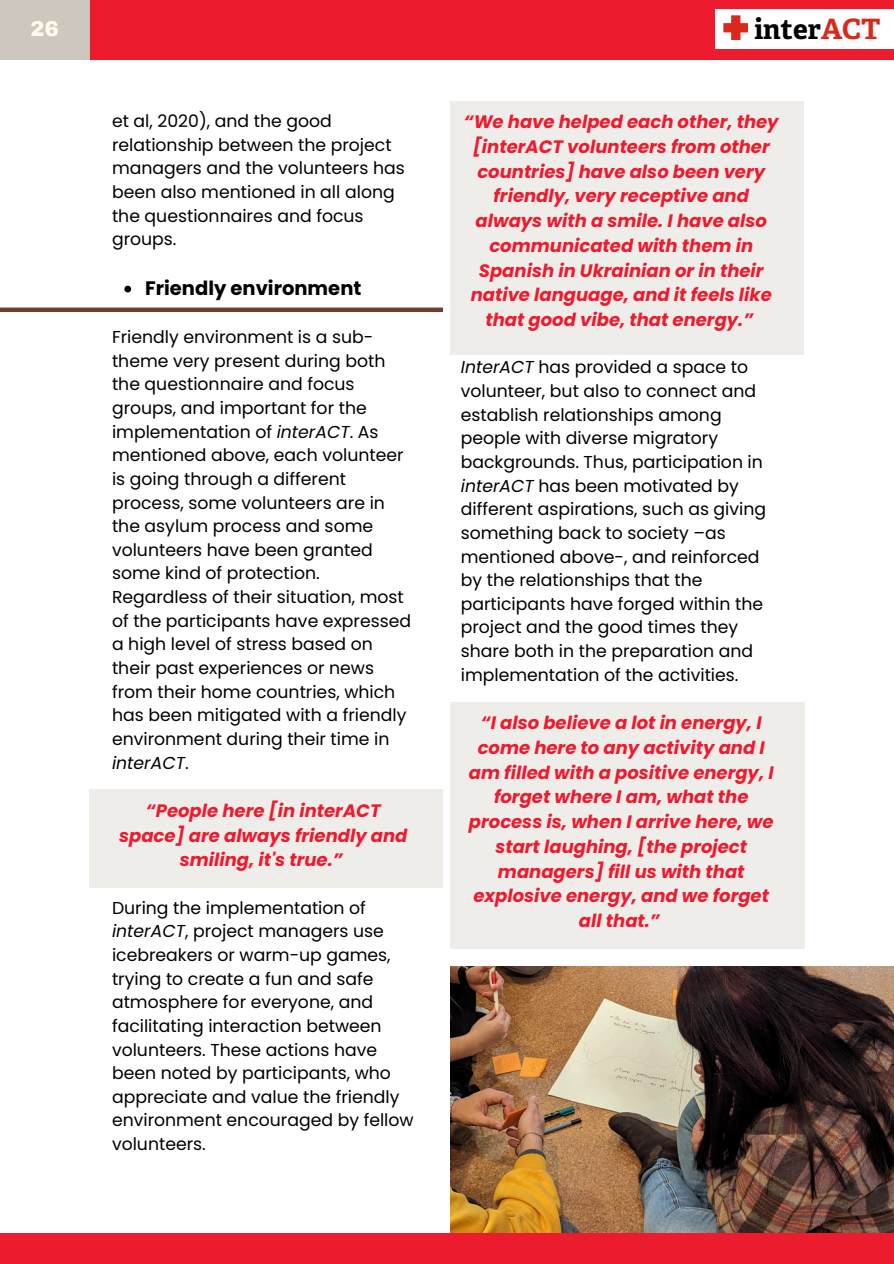
<style>
.page{position:relative;width:894px;height:1264px;background:#fff}
.page>*{position:absolute;margin:0;border:0;box-sizing:border-box;transform-origin:0 0}
.t1{font:700 28.05px "Adelle";color:#000}
.t2{font:900 21px "Archivo";color:#fefaed}
.t3{font:700 19.5px "Poppins";color:#000}
.t4{font:italic 700 18px/24.8px "Poppins";color:#ed1b2e;text-align:center}
.t5{font:17.25px/23.7px "Poppins";color:#000}
.s1{color:#da291b}
.s2{font-style:italic}
</style>
<div class="page">
<img style="left:450px;top:966px;width:442px;height:267px">
<div style="left:0;top:1233px;width:893px;height:30px;background:#ed1b2e"></div>
<div style="left:450px;top:101px;width:353px;height:253px;background:#efedea"></div>
<div style="left:89px;top:789px;width:353px;height:98px;background:#efedea"></div>
<div style="left:450px;top:702px;width:354px;height:247px;background:#efedea"></div>
<svg style="left:124px;top:286px;width:7px;height:6px"></svg>
<div style="left:0;top:307px;width:443px;height:5px;background:#6c402c"></div>
<div style="left:89px;top:0;width:804px;height:59px;background:#ed1b2e"></div>
<div style="left:0;top:0;width:89px;height:59px;background:#cbc3b9"></div>
<div style="left:714px;top:9px;width:179px;height:40px;background:#fff"></div>
<svg style="left:723px;top:15px;width:25px;height:25px"></svg>
<p class="t2" style="left:31px;top:18px;width:30px">26</p>
<h1 class="t1" style="left:754px;top:14px;width:128px">inter<span class="s1">ACT</span></h1>
<h1 class="t5" style="left:112px;top:109px;width:294px">et al, 2020), and the good relationship between the project managers and the volunteers has been also mentioned in all along the questionnaires and focus groups.</h1>
<p class="t3" style="left:145px;top:274px;width:218px">Friendly environment</p>
<p class="t5" style="left:112px;top:325px;width:300px">Friendly environment is a sub&shy;theme very present during both the questionnaire and focus groups, and important for the implementation of <span class="s2">interACT</span>. As mentioned above, each volunteer is going through a different process, some volunteers are in the asylum process and some volunteers have been granted some kind of protection.<br>Regardless of their situation, most of the participants have expressed a high level of stress based on their past experiences or news from their home countries, which has been mitigated with a friendly environment during their time in <span class="s2">interACT</span>.</p>
<p class="t4" style="left:119px;top:798px;width:290px">“People here [in interACT space] are always friendly and smiling, it's true.”</p>
<p class="t5" style="left:112px;top:895px;width:303px">During the implementation of <span class="s2">interACT</span>, project managers use icebreakers or warm-up games, trying to create a fun and safe atmosphere for everyone, and facilitating interaction between volunteers. These actions have been noted by participants, who appreciate and value the friendly environment encouraged by fellow volunteers.</p>
<p class="t4" style="left:463px;top:109px;width:316px">“We have helped each other, they [interACT volunteers from other countries] have also been very friendly, very receptive and always with a smile. I have also communicated with them in<br>Spanish in Ukrainian or in their native language, and it feels like that good vibe, that energy.”</p>
<p class="t5" style="left:460px;top:355px;width:307px"><span class="s2">InterACT</span> has provided a space to volunteer, but also to connect and establish relationships among people with diverse migratory backgrounds. Thus, participation in <span class="s2">interACT</span> has been motivated by different aspirations, such as giving something back to society –as mentioned above-, and reinforced by the relationships that the participants have forged within the project and the good times they share both in the preparation and implementation of the activities.</p>
<p class="t4" style="left:468px;top:710px;width:306px">“I also believe a lot in energy, I come here to any activity and I am filled with a positive energy, I forget where I am, what the process is, when I arrive here, we start laughing, [the project managers] fill us with that explosive energy, and we forget all that.”</p>
</div>
